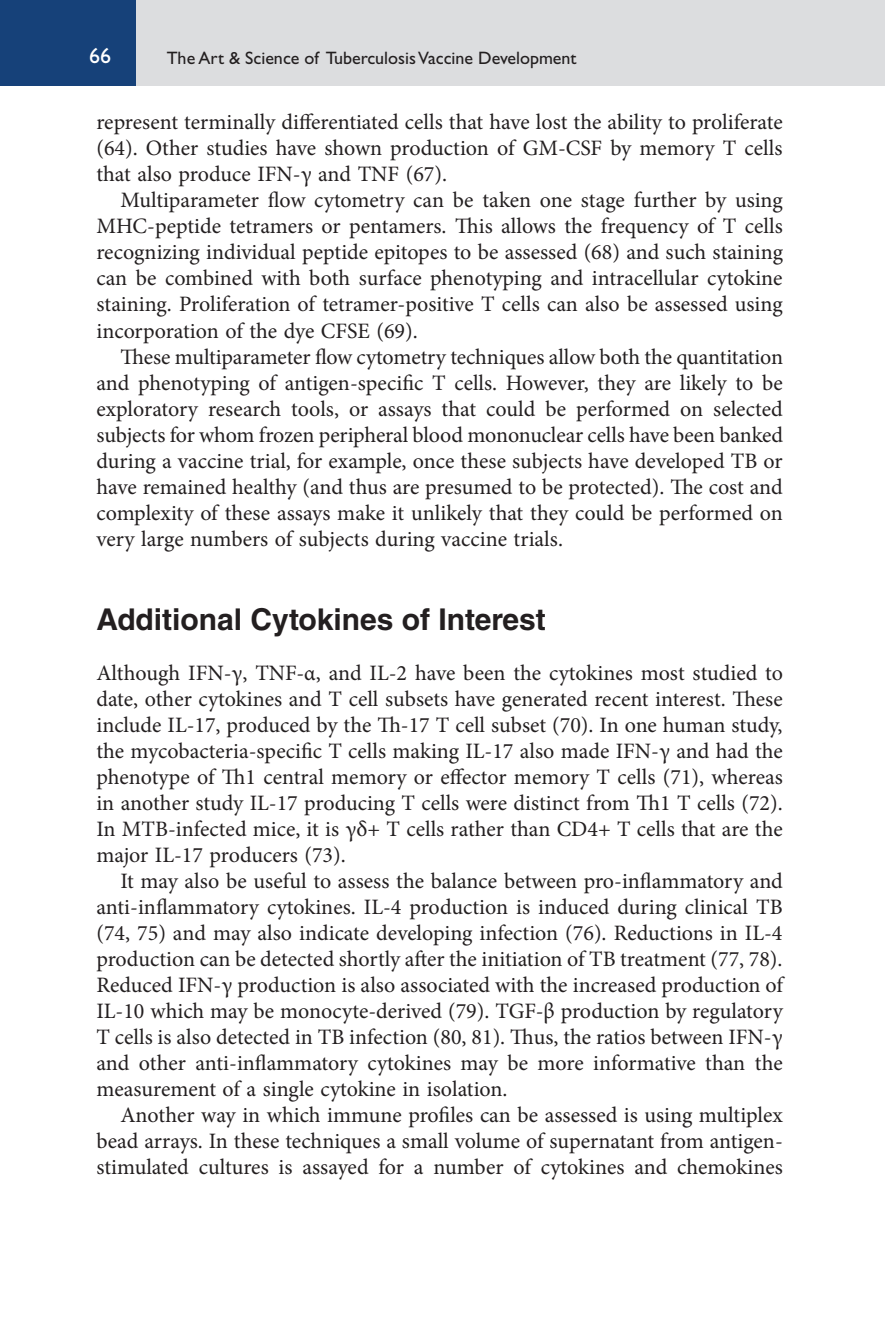
<style>
.page{position:relative;width:885px;height:1327px;background:#fff}
.page>*{position:absolute;margin:0;border:0;box-sizing:border-box;transform-origin:0 0}
.t1{font:700 30px "Helvetica LT Std";color:#231f20}
.t2{font:22px/26px "Minion Pro";color:#231f20;text-align:justify}
.t3{font:22px "Gill Sans Std";color:#fff}
.t4{font:18px "Gill Sans Std";color:#231f20}
</style>
<div class="page">
<div style="left:135px;top:0;width:749px;height:86px;background:#dcdddf"></div>
<div style="left:0;top:0;width:136px;height:86px;background:#164179"></div>
<hr style="left:884px;top:0;width:1px;height:86px;background:#dcdddf">
<p class="t3" style="left:89px;top:48px;width:23px">66</p>
<p class="t4" style="left:167px;top:51px;width:411px">The Art &amp; Science of Tuberculosis Vaccine Development</p>
<p class="t2" style="left:96px;top:111px;width:687px">represent terminally differentiated cells that have lost the ability to proliferate (64). Other studies have shown production of GM-CSF by memory T cells that also produce IFN-γ and TNF (67).</p>
<p class="t2" style="left:96px;top:189px;width:688px;text-indent:24px">Multiparameter flow cytometry can be taken one stage further by using MHC-peptide tetramers or pentamers. This allows the frequency of T cells recognizing individual peptide epitopes to be assessed (68) and such staining can be combined with both surface phenotyping and intracellular cytokine staining. Proliferation of tetramer-positive T cells can also be assessed using incorporation of the dye CFSE (69).</p>
<p class="t2" style="left:96px;top:345px;width:688px;text-indent:24px">These multiparameter flow cytometry techniques allow both the quantitation and phenotyping of antigen-specific T cells. However, they are likely to be exploratory research tools, or assays that could be performed on selected subjects for whom frozen peripheral blood mononuclear cells have been banked during a vaccine trial, for example, once these subjects have developed TB or have remained healthy (and thus are presumed to be protected). The cost and complexity of these assays make it unlikely that they could be performed on very large numbers of subjects during vaccine trials.</p>
<h1 class="t1" style="left:96px;top:607px;width:451px">Additional Cytokines of Interest</h1>
<p class="t2" style="left:96px;top:661px;width:688px">Although IFN-γ, TNF-α, and IL-2 have been the cytokines most studied to date, other cytokines and T cell subsets have generated recent interest. These include IL-17, produced by the Th-17 T cell subset (70). In one human study, the mycobacteria-specific T cells making IL-17 also made IFN-γ and had the phenotype of Th1 central memory or effector memory T cells (71), whereas in another study IL-17 producing T cells were distinct from Th1 T cells (72).<br>In MTB-infected mice, it is γδ+ T cells rather than CD4+ T cells that are the major IL-17 producers (73).</p>
<p class="t2" style="left:96px;top:869px;width:688px;text-indent:24px">It may also be useful to assess the balance between pro-inflammatory and anti-inflammatory cytokines. IL-4 production is induced during clinical TB (74, 75) and may also indicate developing infection (76). Reductions in IL-4 production can be detected shortly after the initiation of TB treatment (77, 78).<br>Reduced IFN-γ production is also associated with the increased production of IL-10 which may be monocyte-derived (79). TGF-β production by regulatory T cells is also detected in TB infection (80, 81). Thus, the ratios between IFN-γ and other anti-inflammatory cytokines may be more informative than the measurement of a single cytokine in isolation.</p>
<p class="t2" style="left:96px;top:1103px;width:688px;text-indent:24px">Another way in which immune profiles can be assessed is using multiplex bead arrays. In these techniques a small volume of supernatant from antigen&shy;stimulated cultures is assayed for a number of cytokines and chemokines</p>
</div>
